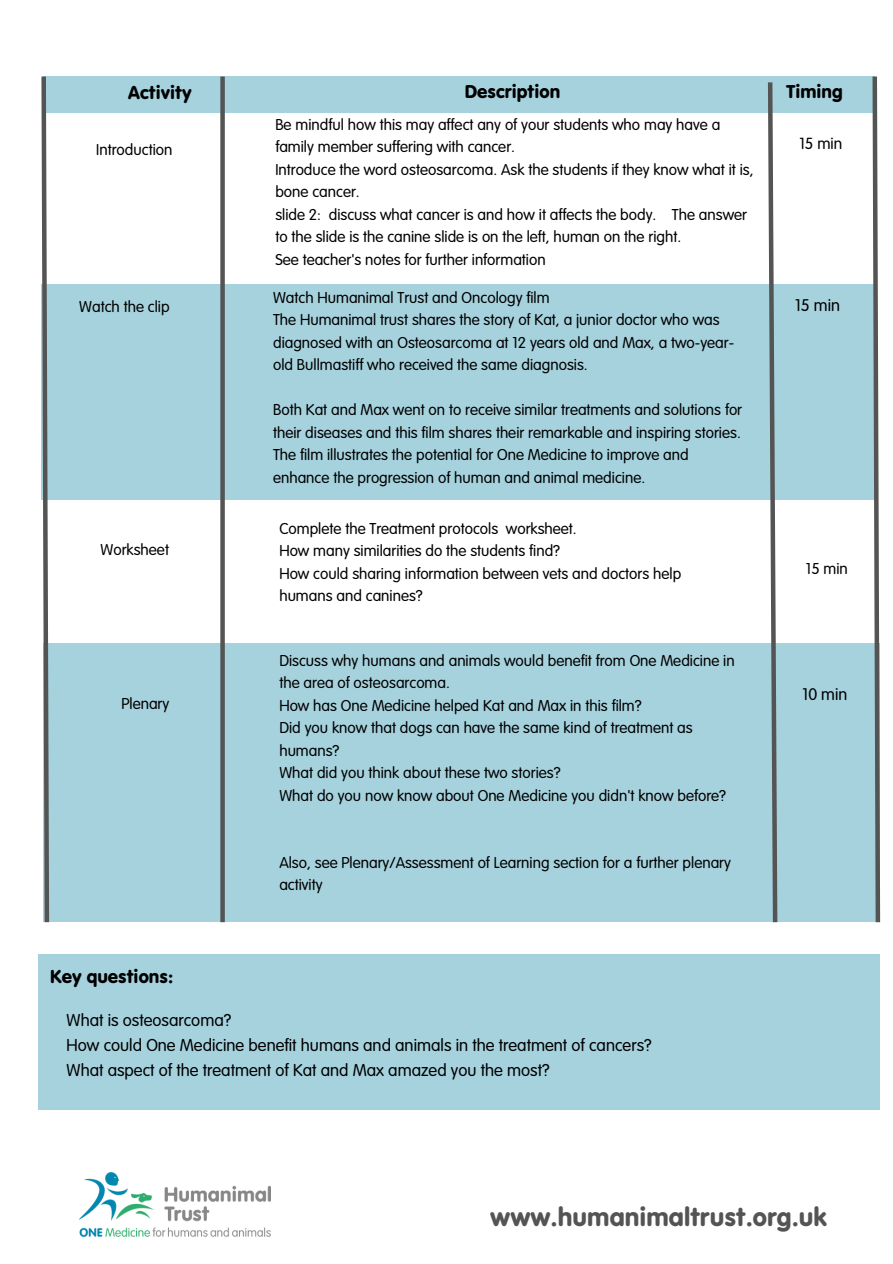
<style>
.page{position:relative;width:893px;height:1264px;background:#fff}
.page>*{position:absolute;margin:0;border:0;box-sizing:border-box;transform-origin:0 0}
.t1{font:27px "VAG Rundschrift D";color:#545454}
.t2{font:19.5px "VAG Rundschrift D";color:#000}
.t3{font:19.35px "VAG Rundschrift D";color:#000}
.t4{font:300 18px "VAG Rundschrift D";color:#000}
.t5{font:300 17.7px "VAG Rundschrift D";color:#000}
.t6{font:300 16.95px "VAG Rundschrift D";color:#000}
.t7{font:300 16.5px/22.5px "VAG Rundschrift D";color:#000}
</style>
<div class="page">
<div style="left:44px;top:77px;width:830px;height:36px;background:#a6d2de"></div>
<div style="left:44px;top:643px;width:836px;height:279px;background:#a6d2de"></div>
<div style="left:41px;top:283px;width:834px;height:216px;background:#a6d2de"></div>
<svg style="left:41px;top:76px;width:10px;height:847px"></svg>
<svg style="left:765px;top:82px;width:14px;height:841px"></svg>
<div style="left:220px;top:76px;width:5px;height:846px;background:#545454"></div>
<svg style="left:870px;top:76px;width:11px;height:847px"></svg>
<div style="left:38px;top:954px;width:842px;height:155px;background:#a6d2de"></div>
<img style="left:80px;top:1172px;width:190px;height:64px">
<p class="t3" style="left:128px;top:85px;width:65px">Activity</p>
<p class="t3" style="left:465px;top:84px;width:97px">Description</p>
<p class="t3" style="left:786px;top:84px;width:58px">Timing</p>
<p class="t7" style="left:96px;top:140px;width:78px">Introduction</p>
<p class="t7" style="left:275px;top:115px;width:446px">Be mindful how this may affect any of your students who may have a family member suffering with cancer.</p>
<p class="t7" style="left:275px;top:160px;width:479px">Introduce the word osteosarcoma. Ask the students if they know what it is, bone cancer.</p>
<p class="t7" style="left:275px;top:205px;width:473px">slide 2: discuss what cancer is and how it affects the body. The answer to the slide is the canine slide is on the left, human on the right.</p>
<p class="t7" style="left:275px;top:250px;width:272px">See teacher's notes for further information</p>
<p class="t6" style="left:799px;top:137px;width:44px">15 min</p>
<p class="t7" style="left:79px;top:297px;width:92px">Watch the clip</p>
<p class="t7" style="left:101px;top:540px;width:70px">Worksheet</p>
<p class="t7" style="left:121px;top:694px;width:49px">Plenary</p>
<p class="t7" style="left:273px;top:288px;width:278px">Watch Humanimal Trust and Oncology film</p>
<p class="t7" style="left:273px;top:310px;width:462px">The Humanimal trust shares the story of Kat, a junior doctor who was diagnosed with an Osteosarcoma at 12 years old and Max, a two-year&shy;old Bullmastiff who received the same diagnosis.</p>
<p class="t7" style="left:273px;top:400px;width:470px">Both Kat and Max went on to receive similar treatments and solutions for their diseases and this film shares their remarkable and inspiring stories.<br>The film illustrates the potential for One Medicine to improve and enhance the progression of human and animal medicine.</p>
<p class="t7" style="left:279px;top:519px;width:299px">Complete the Treatment protocols worksheet.</p>
<p class="t7" style="left:279px;top:541px;width:282px">How many similarities do the students find?</p>
<p class="t7" style="left:279px;top:564px;width:403px">How could sharing information between vets and doctors help humans and canines?</p>
<p class="t7" style="left:279px;top:650px;width:457px">Discuss why humans and animals would benefit from One Medicine in the area of osteosarcoma.</p>
<p class="t7" style="left:279px;top:695px;width:364px">How has One Medicine helped Kat and Max in this film?</p>
<p class="t7" style="left:279px;top:718px;width:415px">Did you know that dogs can have the same kind of treatment as humans?</p>
<p class="t7" style="left:279px;top:763px;width:283px">What did you think about these two stories?</p>
<p class="t7" style="left:279px;top:785px;width:448px">What do you now know about One Medicine you didn't know before?</p>
<p class="t7" style="left:279px;top:853px;width:453px">Also, see Plenary/Assessment of Learning section for a further plenary activity</p>
<p class="t2" style="left:50px;top:968px;width:125px">Key questions:</p>
<p class="t4" style="left:67px;top:1013px;width:166px">What is osteosarcoma?</p>
<p class="t4" style="left:67px;top:1037px;width:586px">How could One Medicine benefit humans and animals in the treatment of cancers?</p>
<p class="t4" style="left:67px;top:1062px;width:484px">What aspect of the treatment of Kat and Max amazed you the most?</p>
<p class="t5" style="left:795px;top:298px;width:47px">15 min</p>
<p class="t7" style="left:805px;top:559px;width:43px">15 min</p>
<p class="t5" style="left:802px;top:687px;width:46px">10 min</p>
<p class="t1" style="left:490px;top:1206px;width:338px">www.humanimaltrust.org.uk</p>
</div>
